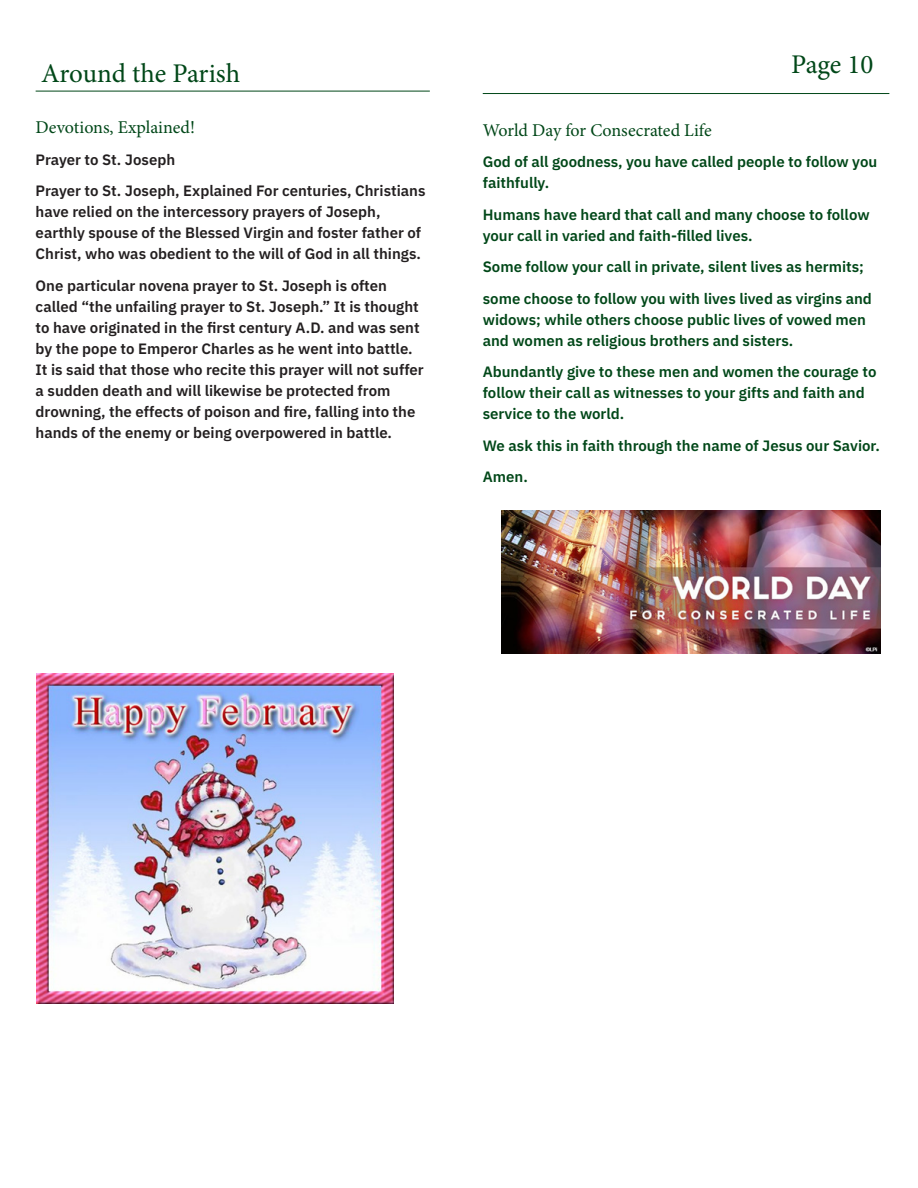
<style>
.page{position:relative;width:918px;height:1188px;background:#fff}
.page>*{position:absolute;margin:0;border:0;box-sizing:border-box;transform-origin:0 0}
.Page_Category{font:27px "Minion Pro";letter-spacing:-.005em;color:#004718}
.Page_Number{font:27px "Minion Pro";letter-spacing:-.005em;color:#004718}
.Header__Line_Above{font:18px "Minion Pro";color:#004718}
.Body_Copy{font:600 15px/21px "IBM Plex Sans";color:#231f20}
.Body_Copy-2{font:600 15px/21px "IBM Plex Sans";color:#004718}
</style>
<div class="page">
<hr style="left:483px;top:93px;width:406px;height:1px;background:#004718">
<img style="left:502px;top:510px;width:379px;height:144px">
<hr style="left:36px;top:91px;width:394px;height:1px;background:#004718">
<img style="left:36px;top:674px;width:357px;height:329px">
<p class="Page_Category" style="left:41px;top:56px;width:201px">Around the Parish</p>
<p class="Header__Line_Above" style="left:36px;top:116px;width:161px">Devotions, Explained!</p>
<p class="Body_Copy" style="left:36px;top:148px;width:141px">Prayer to St. Joseph</p>
<p class="Body_Copy" style="left:36px;top:179px;width:391px">Prayer to St. Joseph, Explained For centuries, Christians have relied on the intercessory prayers of Joseph, earthly spouse of the Blessed Virgin and foster father of Christ, who was obedient to the will of God in all things.</p>
<p class="Body_Copy" style="left:36px;top:274px;width:390px">One particular novena prayer to St. Joseph is often called “the unfailing prayer to St. Joseph.” It is thought to have originated in the first century A.D. and was sent by the pope to Emperor Charles as he went into battle.<br>It is said that those who recite this prayer will not suffer a sudden death and will likewise be protected from drowning, the effects of poison and fire, falling into the hands of the enemy or being overpowered in battle.</p>
<p class="Page_Number" style="left:791px;top:46px;width:84px">Page 10</p>
<p class="Header__Line_Above" style="left:483px;top:118px;width:230px">World Day for Consecrated Life</p>
<p class="Body_Copy-2" style="left:483px;top:150px;width:396px">God of all goodness, you have called people to follow you faithfully.</p>
<p class="Body_Copy-2" style="left:483px;top:203px;width:388px">Humans have heard that call and many choose to follow your call in varied and faith-filled lives.</p>
<p class="Body_Copy-2" style="left:483px;top:255px;width:383px">Some follow your call in private, silent lives as hermits;</p>
<p class="Body_Copy-2" style="left:483px;top:287px;width:391px">some choose to follow you with lives lived as virgins and widows; while others choose public lives of vowed men and women as religious brothers and sisters.</p>
<p class="Body_Copy-2" style="left:483px;top:360px;width:395px">Abundantly give to these men and women the courage to follow their call as witnesses to your gifts and faith and service to the world.</p>
<p class="Body_Copy-2" style="left:483px;top:434px;width:399px">We ask this in faith through the name of Jesus our Savior.</p>
<p class="Body_Copy-2" style="left:483px;top:465px;width:47px">Amen.</p>
</div>
